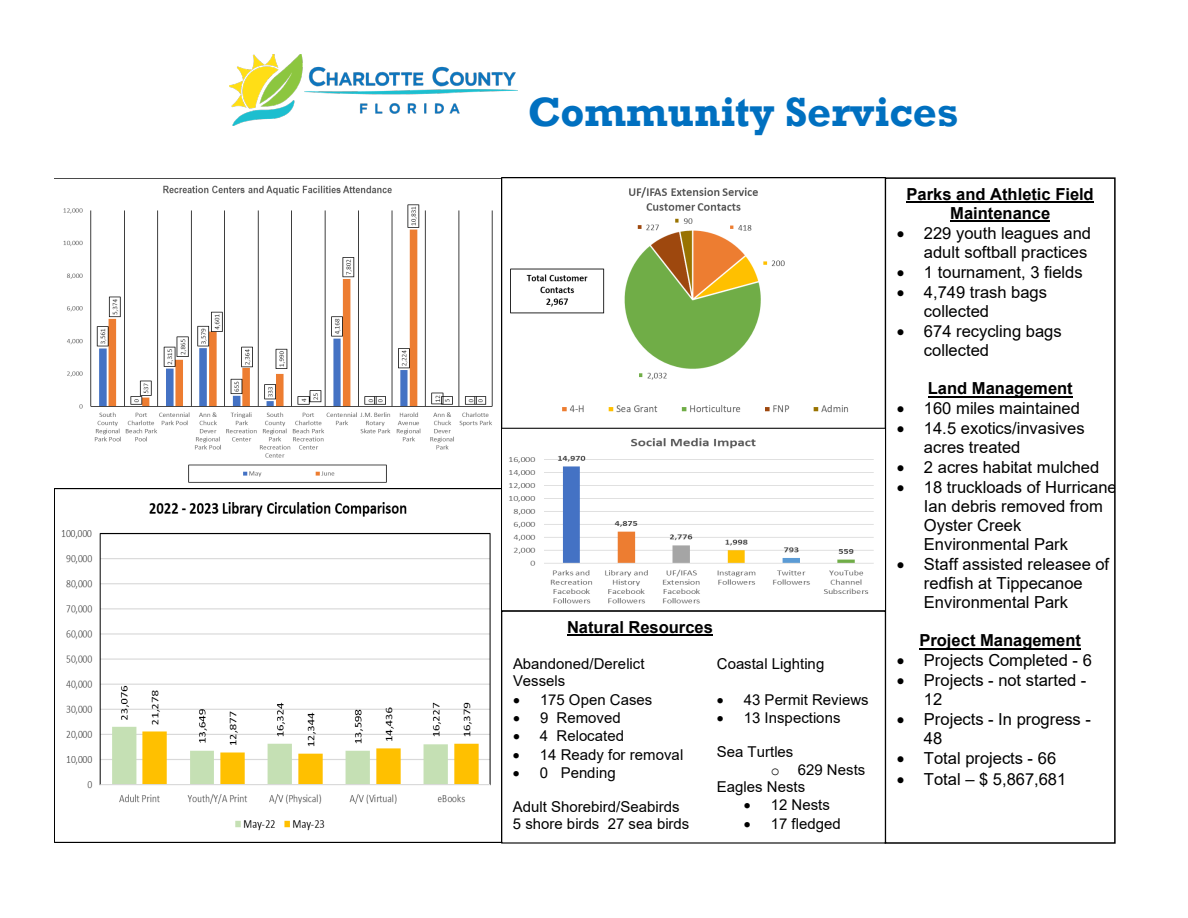
<style>
.page{position:relative;width:1188px;height:918px;background:#fff}
.page>*{position:absolute;margin:0;border:0;box-sizing:border-box;transform-origin:0 0}
.t1{font:700 42px "Rockwell";color:#0070c0}
.t2{font:16.5px/18.9px "Arial";color:#000}
.t3{font:700 16.5px/18.9px "Arial";color:#000;text-align:center}
.t4{font:15px/17.2px "Arial";color:#000}
.s1{font-family:"Courier New"}
</style>
<div class="page">
<img style="left:229px;top:54px;width:288px;height:71px">
<div style="left:885px;top:177px;width:231px;height:667px;border:2px solid #000"></div>
<hr style="left:907px;top:202px;width:187px;height:1px;background:#000">
<hr style="left:950px;top:220px;width:100px;height:2px;background:#000">
<hr style="left:928px;top:396px;width:145px;height:2px;background:#000">
<hr style="left:919px;top:648px;width:162px;height:2px;background:#000">
<div style="left:501px;top:611px;width:385px;height:233px;background:#fff;border:1px solid #000"></div>
<hr style="left:567px;top:634px;width:146px;height:2px;background:#000">
<img style="left:54px;top:178px;width:448px;height:665px">
<img style="left:502px;top:178px;width:383px;height:433px">
<h1 class="t1" style="left:528px;top:86px;width:432px">Community Services</h1>
<p class="t3" style="left:567px;top:618px;width:147px">Natural Resources</p>
<p class="t4" style="left:513px;top:655px;width:133px">Abandoned/Derelict<br>Vessels</p>
<p class="t4" style="left:717px;top:655px;width:109px">Coastal Lighting</p>
<p class="t4" style="left:513px;top:691px;width:141px">• 175 Open Cases</p>
<p class="t4" style="left:717px;top:691px;width:153px">• 43 Permit Reviews</p>
<p class="t4" style="left:513px;top:709px;width:109px">• 9 Removed</p>
<p class="t4" style="left:513px;top:727px;width:113px">• 4 Relocated</p>
<p class="t4" style="left:513px;top:746px;width:172px">• 14 Ready for removal</p>
<p class="t4" style="left:513px;top:764px;width:104px">• 0 Pending</p>
<p class="t4" style="left:513px;top:798px;width:168px">Adult Shorebird/Seabirds</p>
<p class="t4" style="left:513px;top:815px;width:178px">5 shore birds 27 sea birds</p>
<p class="t4" style="left:717px;top:709px;width:125px">• 13 Inspections</p>
<p class="t4" style="left:717px;top:743px;width:78px">Sea Turtles</p>
<p class="t4" style="left:771px;top:761px;width:96px"><span class="s1">o</span> 629 Nests</p>
<p class="t4" style="left:717px;top:778px;width:90px">Eagles Nests</p>
<p class="t4" style="left:744px;top:796px;width:87px">• 12 Nests</p>
<p class="t4" style="left:744px;top:815px;width:98px">• 17 fledged</p>
<p class="t3" style="left:907px;top:185px;width:189px">Parks and Athletic Field<br>Maintenance</p>
<p class="t2" style="left:897px;top:224px;width:196px;text-align:right">• 229 youth leagues and adult softball practices</p>
<p class="t2" style="left:897px;top:263px;width:187px">• 1 tournament, 3 fields</p>
<p class="t2" style="left:924px;top:283px;width:125px;text-indent:-27px">• 4,749 trash bags collected</p>
<p class="t2" style="left:924px;top:322px;width:139px;text-indent:-27px">• 674 recycling bags collected</p>
<p class="t3" style="left:928px;top:379px;width:147px">Land Management</p>
<p class="t2" style="left:897px;top:399px;width:185px">• 160 miles maintained</p>
<p class="t2" style="left:924px;top:419px;width:162px;text-indent:-27px">• 14.5 exotics/invasives acres treated</p>
<p class="t2" style="left:897px;top:458px;width:204px">• 2 acres habitat mulched</p>
<p class="t2" style="left:924px;top:478px;width:194px;text-indent:-27px">• 18 truckloads of Hurricane<br>Ian debris removed from<br>Oyster Creek<br>Environmental Park</p>
<p class="t2" style="left:924px;top:555px;width:187px;text-indent:-27px">• Staff assisted releasee of redfish at Tippecanoe<br>Environmental Park</p>
<p class="t3" style="left:919px;top:631px;width:163px">Project Management</p>
<p class="t2" style="left:897px;top:651px;width:196px">• Projects Completed - 6</p>
<p class="t2" style="left:924px;top:671px;width:164px;text-indent:-27px">• Projects - not started -<br>12</p>
<p class="t2" style="left:924px;top:710px;width:168px;text-indent:-27px">• Projects - In progress -<br>48</p>
<p class="t2" style="left:897px;top:749px;width:161px">• Total projects - 66</p>
<p class="t2" style="left:897px;top:769px;width:171px">• Total – $ 5,867,681</p>
</div>
